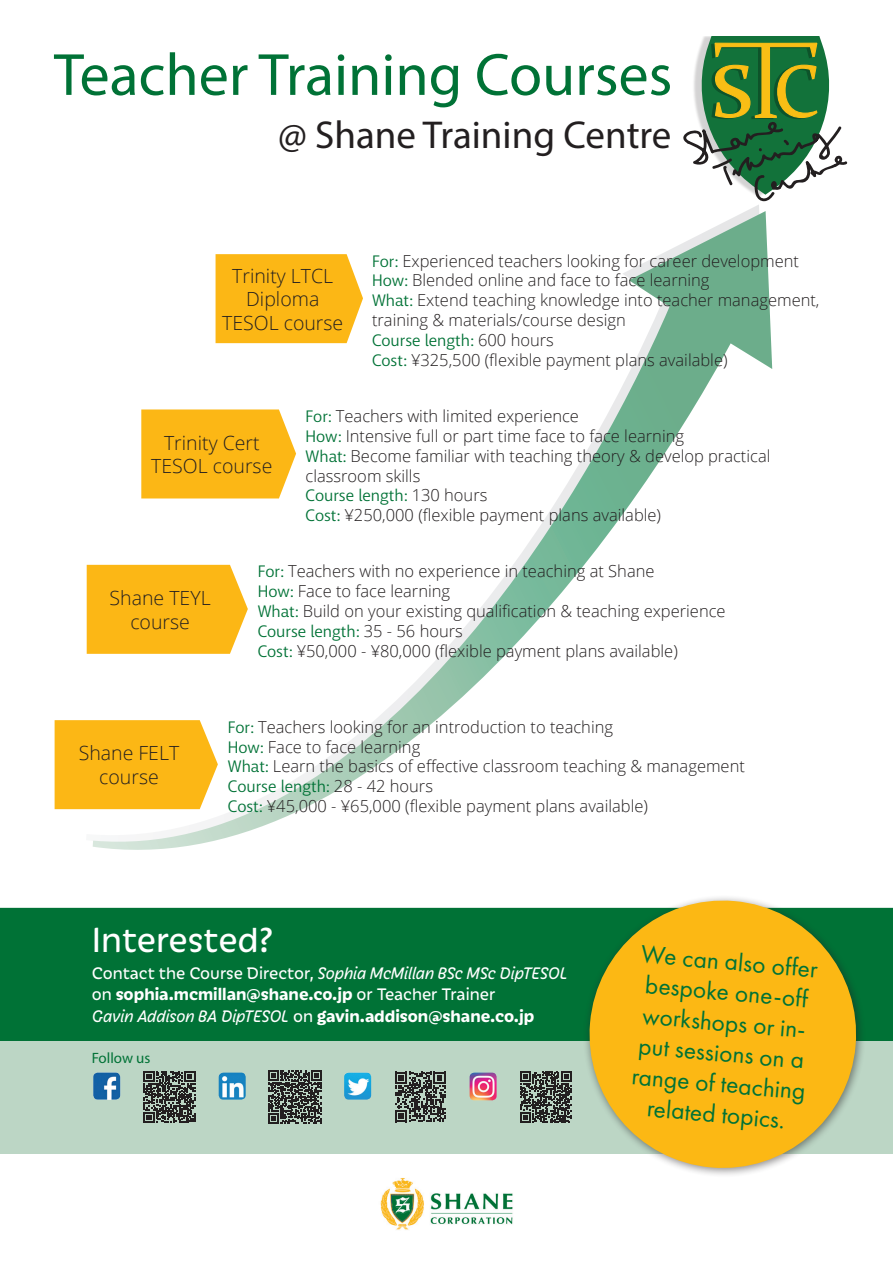
<style>
.page{position:relative;width:893px;height:1263px;background:#fff}
.page>*{position:absolute;margin:0;border:0;box-sizing:border-box;transform-origin:0 0}
.t1{font:60px "Myriad Pro";color:#007236}
.t2{font:39px "Myriad Pro";color:#231f20}
.t3{font:37.5px "Iskra";letter-spacing:-.005em;color:#fff}
.t4{font:25.5px/30.6px "Futura PT";color:#007236}
.t5{font:300 19.5px/23.4px "Open Sans";color:#231f20;text-align:center}
.t6{font:700 18px/21.6px "Iskra";color:#fff}
.t7{font:300 16.5px "Open Sans";color:#231f20}
.t8{font:16.5px "Macha";color:#007236}
.t9{font:15px "Myriad Pro";color:#007236}
.s1{font-family:"Macha";font-weight:400;color:#007236}
.s2{font-family:"Open Sans";font-weight:300;color:#231f20}
.s3{font-weight:400}
.s4{font-weight:400;font-style:italic}
</style>
<div class="page">
<div style="left:0;top:1011px;width:893px;height:142px;background:#bcd6c5"></div>
<svg style="left:93px;top:211px;width:679px;height:639px"></svg>
<div style="left:0;top:908px;width:893px;height:133px;background:#007236"></div>
<div style="left:216px;top:254px;width:147px;height:89px;background:#fcb715"></div>
<svg style="left:141px;top:409px;width:155px;height:89px;background:#fcbb23"></svg>
<div style="left:87px;top:565px;width:161px;height:89px;background:#fcb715"></div>
<svg style="left:55px;top:720px;width:163px;height:89px;background:#fcbb22"></svg>
<img style="left:380px;top:1178px;width:133px;height:52px">
<div style="left:583px;top:894px;width:282px;height:284px;background:#231f20;opacity:.5"></div>
<svg style="left:584px;top:895px;width:278px;height:279px;background:#dcb83b"></svg>
<svg style="left:520px;top:1071px;width:52px;height:52px"></svg>
<img style="left:470px;top:1072px;width:27px;height:28px">
<svg style="left:395px;top:1072px;width:51px;height:50px"></svg>
<img style="left:344px;top:1072px;width:27px;height:27px">
<svg style="left:144px;top:1071px;width:51px;height:52px"></svg>
<img style="left:93px;top:1072px;width:27px;height:27px">
<svg style="left:268px;top:1070px;width:53px;height:53px"></svg>
<img style="left:219px;top:1072px;width:27px;height:27px">
<svg style="left:683px;top:37px;width:165px;height:164px"></svg>
<p class="t1" style="left:54px;top:38px;width:620px">Teacher Training Courses</p>
<p class="t2" style="left:278px;top:111px;width:395px">@ Shane Training Centre</p>
<p class="t5" style="left:222px;top:263px;width:123px">Trinity LTCL<br>Diploma<br>TESOL course</p>
<p class="t7" style="left:372px;top:249px;width:429px"><span class="s1">For:</span> Experienced teachers looking for career development</p>
<p class="t7" style="left:372px;top:269px;width:339px"><span class="s1">How:</span> Blended online and face to face learning</p>
<p class="t7" style="left:372px;top:289px;width:449px"><span class="s1">What:</span> Extend teaching knowledge into teacher management,</p>
<p class="t7" style="left:372px;top:309px;width:255px">training &amp; materials/course design</p>
<p class="t8" style="left:372px;top:330px;width:183px">Course length: <span class="s2">600 hours</span></p>
<p class="t7" style="left:372px;top:348px;width:357px"><span class="s1">Cost:</span> ¥325,500 (flexible payment plans available)</p>
<p class="t5" style="left:151px;top:430px;width:123px">Trinity Cert<br>TESOL course</p>
<p class="t7" style="left:306px;top:405px;width:275px"><span class="s1">For:</span> Teachers with limited experience</p>
<p class="t7" style="left:306px;top:425px;width:380px"><span class="s1">How:</span> Intensive full or part time face to face learning</p>
<p class="t7" style="left:306px;top:444px;width:466px"><span class="s1">What:</span> Become familiar with teaching theory &amp; develop practical</p>
<p class="t7" style="left:306px;top:464px;width:116px">classroom skills</p>
<p class="t8" style="left:306px;top:485px;width:183px">Course length: <span class="s2">130 hours</span></p>
<p class="t7" style="left:306px;top:504px;width:357px"><span class="s1">Cost:</span> ¥250,000 (flexible payment plans available)</p>
<p class="t5" style="left:110px;top:586px;width:103px">Shane TEYL course</p>
<p class="t7" style="left:258px;top:560px;width:398px"><span class="s1">For:</span> Teachers with no experience in teaching at Shane</p>
<p class="t7" style="left:258px;top:580px;width:194px"><span class="s1">How:</span> Face to face learning</p>
<p class="t7" style="left:258px;top:600px;width:469px"><span class="s1">What:</span> Build on your existing qualification &amp; teaching experience</p>
<p class="t8" style="left:258px;top:621px;width:207px">Course length: <span class="s2">35 - 56 hours</span></p>
<p class="t7" style="left:258px;top:639px;width:422px"><span class="s1">Cost:</span> ¥50,000 - ¥80,000 (flexible payment plans available)</p>
<p class="t5" style="left:79px;top:741px;width:102px">Shane FELT course</p>
<p class="t7" style="left:228px;top:715px;width:387px"><span class="s1">For:</span> Teachers looking for an introduction to teaching</p>
<p class="t7" style="left:228px;top:735px;width:194px"><span class="s1">How:</span> Face to face learning</p>
<p class="t7" style="left:228px;top:755px;width:519px"><span class="s1">What:</span> Learn the basics of effective classroom teaching &amp; management</p>
<p class="t8" style="left:228px;top:776px;width:207px">Course length: <span class="s2">28 - 42 hours</span></p>
<p class="t7" style="left:228px;top:795px;width:422px"><span class="s1">Cost:</span> ¥45,000 - ¥65,000 (flexible payment plans available)</p>
<p class="t3" style="left:92px;top:914px;width:184px">Interested?</p>
<p class="t6" style="left:92px;top:961px;width:477px"><span class="s3">Contact the Course Director,</span> <span class="s4">Sophia McMillan BSc MSc DipTESOL </span><span class="s3">on</span> sophia.mcmillan@shane.co.jp <span class="s3">or Teacher Trainer<br></span><span class="s4">Gavin Addison BA DipTESOL</span> <span class="s3">on</span> gavin.addison@shane.co.jp</p>
<p class="t9" style="left:92px;top:1049px;width:60px">Follow us</p>
<p class="t4" style="left:643px;top:938px;width:179px;rotate:5deg">We can also offer bespoke one-off workshops or in&shy;put sessions on a range of teaching</p>
<p class="t4" style="left:648px;top:1092px;width:140px;rotate:5deg">related topics.</p>
</div>
